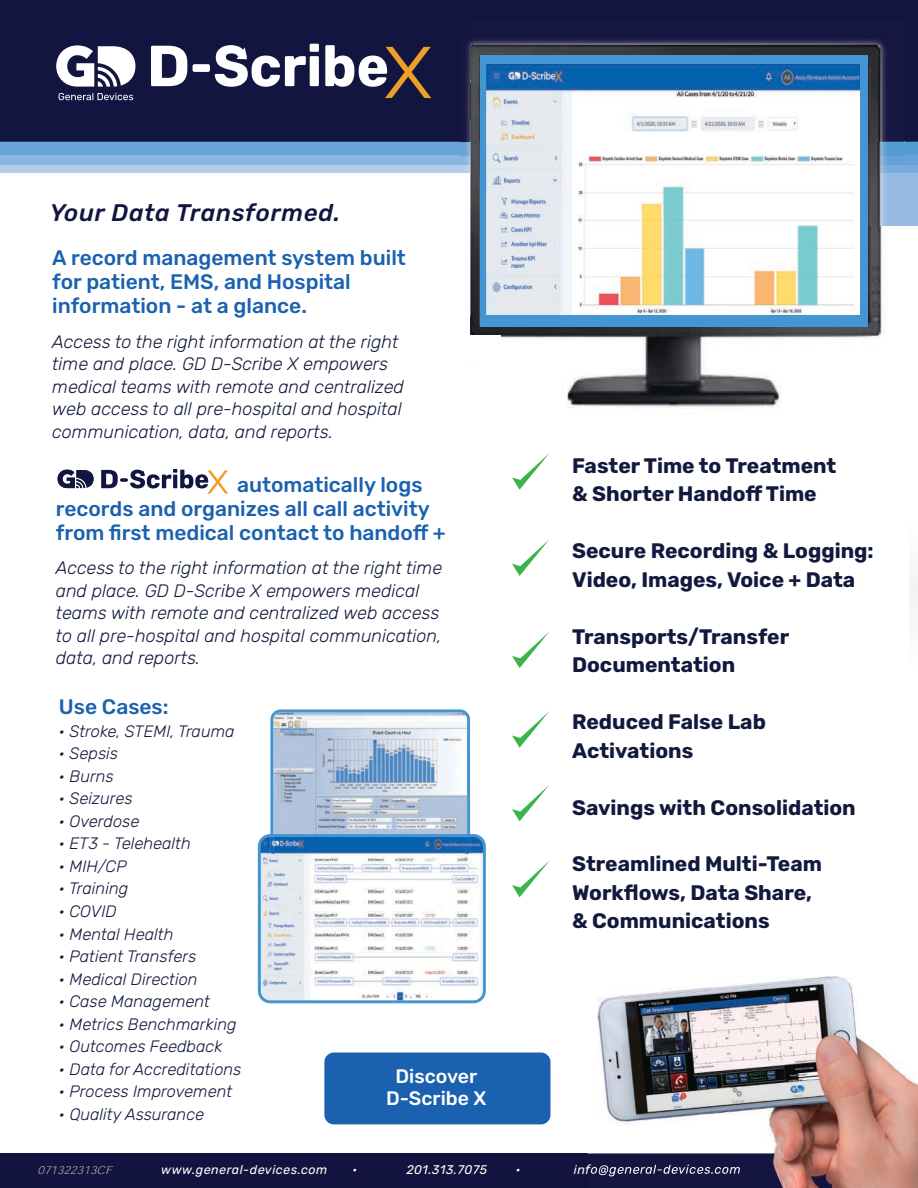
<style>
.page{position:relative;width:918px;height:1188px;background:#fff}
.page>*{position:absolute;margin:0;border:0;box-sizing:border-box;transform-origin:0 0}
.t1{font:italic 500 24px "Rubik";letter-spacing:.03em;color:#121540}
.t2{font:700 21px/28.5px "Rubik";color:#12193d}
.t3{font:500 21px/24px "Rubik";color:#1a61af}
.t4{font:500 19.5px/22.5px "Rubik";color:#fff;text-align:center}
.t5{font:italic 300 18px/22.5px "Rubik";color:#12193d}
.t6{font:italic 300 16.5px "Rubik";color:#12193d}
.t7{font:italic 12.6px "Rubik";letter-spacing:.04em;color:#fff}
.t8{font:italic 300 11.25px "Adobe Gothic Std";color:#bfbfbf}
</style>
<div class="page">
<div style="left:0;top:1153px;width:918px;height:35px;background:#12143f"></div>
<div style="left:904px;top:172px;width:14px;height:54px;background:#97bce4"></div>
<svg style="left:270px;top:709px;width:200px;height:125px"></svg>
<div style="left:904px;top:164px;width:14px;height:8px;background:#79acdc"></div>
<div style="left:0;top:164px;width:461px;height:8px;background:#b4cdeb"></div>
<div style="left:904px;top:155px;width:14px;height:9px;background:#66a3d8"></div>
<div style="left:0;top:155px;width:461px;height:9px;background:#8ab5e1"></div>
<div style="left:904px;top:142px;width:14px;height:13px;background:#559cd5"></div>
<div style="left:0;top:142px;width:461px;height:13px;background:#67a4d8"></div>
<div style="left:0;top:0;width:918px;height:142px;background:#121540"></div>
<img style="left:461px;top:172px;width:19px;height:54px">
<img style="left:461px;top:35px;width:9px;height:107px">
<img style="left:470px;top:226px;width:412px;height:183px">
<img style="left:868px;top:142px;width:36px;height:84px">
<img style="left:470px;top:18px;width:434px;height:124px">
<svg style="left:461px;top:142px;width:19px;height:30px"></svg>
<div style="left:480px;top:55px;width:388px;height:272px;background:#4396d1"></div>
<img style="left:487px;top:64px;width:372px;height:251px">
<div style="left:443px;top:335px;width:58px;height:26px;background:#fff"></div>
<svg style="left:151px;top:46px;width:36px;height:40px"></svg>
<svg style="left:215px;top:44px;width:104px;height:43px"></svg>
<div style="left:193px;top:64px;width:17px;height:8px;background:#fff;border-radius:2px"></div>
<svg style="left:325px;top:45px;width:106px;height:53px"></svg>
<svg style="left:56px;top:45px;width:79px;height:42px"></svg>
<svg style="left:58px;top:93px;width:75px;height:7px"></svg>
<svg style="left:101px;top:469px;width:127px;height:25px"></svg>
<svg style="left:58px;top:470px;width:36px;height:18px"></svg>
<svg style="left:512px;top:453px;width:38px;height:37px"></svg>
<svg style="left:512px;top:539px;width:38px;height:37px"></svg>
<svg style="left:512px;top:711px;width:38px;height:37px"></svg>
<svg style="left:512px;top:785px;width:37px;height:36px"></svg>
<svg style="left:512px;top:861px;width:37px;height:36px"></svg>
<svg style="left:512px;top:631px;width:38px;height:37px"></svg>
<img style="left:589px;top:976px;width:329px;height:212px">
<img style="left:589px;top:1164px;width:151px;height:12px">
<div style="left:324px;top:1053px;width:226px;height:71px;background:#1a61af;border-radius:9px"></div>
<img style="left:262px;top:838px;width:72px;height:161px">
<img style="left:334px;top:859px;width:75px;height:140px">
<img style="left:409px;top:838px;width:73px;height:161px">
<img style="left:270px;top:838px;width:200px;height:21px">
<div style="left:258px;top:834px;width:228px;height:169px;border:3px solid #4396d1;border-radius:11px"></div>
<h1 class="t1" style="left:50px;top:199px;width:292px">Your Data Transformed.</h1>
<p class="t3" style="left:52px;top:247px;width:355px">A record management system built for patient, EMS, and Hospital information - at a glance.</p>
<p class="t5" style="left:52px;top:331px;width:353px">Access to the right information at the right time and place. GD D-Scribe X empowers medical teams with remote and centralized web access to all pre-hospital and hospital communication, data, and reports.</p>
<p class="t3" style="left:56px;top:473px;width:392px;text-indent:181px">automatically logs records and organizes all call activity from first medical contact to handoff +</p>
<p class="t5" style="left:56px;top:557px;width:388px">Access to the right information at the right time and place. GD D-Scribe X empowers medical teams with remote and centralized web access to all pre-hospital and hospital communication, data, and reports.</p>
<p class="t3" style="left:59px;top:695px;width:111px">Use Cases:</p>
<p class="t6" style="left:59px;top:722px;width:177px">• Stroke, STEMI, Trauma</p>
<p class="t6" style="left:59px;top:744px;width:60px">• Sepsis</p>
<p class="t6" style="left:59px;top:767px;width:56px">• Burns</p>
<p class="t6" style="left:59px;top:789px;width:75px">• Seizures</p>
<p class="t6" style="left:59px;top:812px;width:82px">• Overdose</p>
<p class="t6" style="left:59px;top:834px;width:133px">• ET3 - Telehealth</p>
<p class="t6" style="left:59px;top:857px;width:69px">• MIH/CP</p>
<p class="t6" style="left:59px;top:879px;width:71px">• Training</p>
<p class="t6" style="left:59px;top:902px;width:59px">• COVID</p>
<p class="t6" style="left:59px;top:925px;width:116px">• Mental Health</p>
<p class="t6" style="left:59px;top:947px;width:139px">• Patient Transfers</p>
<p class="t6" style="left:59px;top:970px;width:140px">• Medical Direction</p>
<p class="t6" style="left:59px;top:992px;width:152px">• Case Management</p>
<p class="t6" style="left:59px;top:1015px;width:179px">• Metrics Benchmarking</p>
<p class="t6" style="left:59px;top:1037px;width:165px">• Outcomes Feedback</p>
<p class="t6" style="left:59px;top:1060px;width:184px">• Data for Accreditations</p>
<p class="t6" style="left:59px;top:1082px;width:175px">• Process Improvement</p>
<p class="t6" style="left:59px;top:1105px;width:147px">• Quality Assurance</p>
<p class="t4" style="left:386px;top:1065px;width:102px">Discover<br>D-Scribe X</p>
<p class="t8" style="left:38px;top:1162px;width:80px">071322313CF</p>
<p class="t7" style="left:161px;top:1163px;width:168px">www.general-devices.com</p>
<p class="t7" style="left:353px;top:1163px;width:6px">•</p>
<p class="t7" style="left:406px;top:1163px;width:82px">201.313.7075</p>
<p class="t7" style="left:516px;top:1162px;width:6px">•</p>
<p class="t2" style="left:572px;top:452px;width:266px">Faster Time to Treatment &amp; Shorter Handoff Time</p>
<p class="t2" style="left:572px;top:537px;width:303px">Secure Recording &amp; Logging:<br>Video, Images, Voice + Data</p>
<p class="t2" style="left:572px;top:623px;width:219px">Transports/Transfer<br>Documentation</p>
<p class="t2" style="left:572px;top:708px;width:195px">Reduced False Lab<br>Activations</p>
<p class="t2" style="left:572px;top:794px;width:285px">Savings with Consolidation</p>
<p class="t2" style="left:572px;top:851px;width:251px">Streamlined Multi-Team<br>Workflows, Data Share, &amp; Communications</p>
</div>
